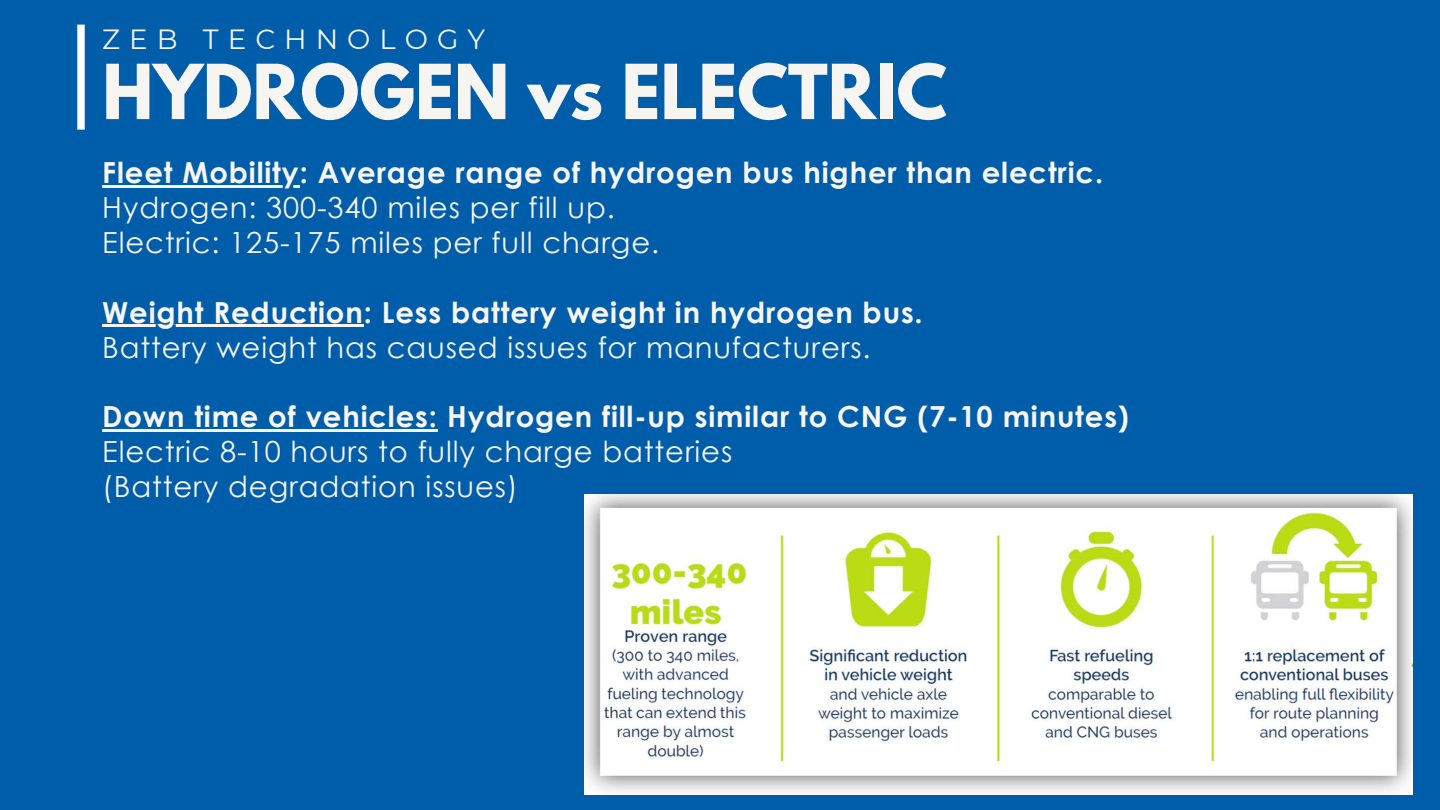
<style>
.page{position:relative;width:1440px;height:810px;background:#005daa}
.page>*{position:absolute;margin:0;border:0;box-sizing:border-box;transform-origin:0 0}
.t1{font:700 67.1px "League Spartan";color:#f6f5f1}
.t2{font:29.1px "Century Gothic";letter-spacing:.03em;color:#f6f5f1}
.t3{font:700 29.1px "Century Gothic";letter-spacing:.03em;color:#f6f5f1}
.t4{font:27.7px "Montserrat";letter-spacing:.325em;color:#f6f5f1}
</style>
<div class="page">
<div style="left:77px;top:25px;width:8px;height:105px;background:#fff"></div>
<hr style="left:102px;top:185px;width:198px;height:2px;background:#f6f5f1">
<hr style="left:102px;top:325px;width:262px;height:2px;background:#f6f5f1">
<hr style="left:102px;top:429px;width:336px;height:3px;background:#f6f5f1">
<img style="left:584px;top:495px;width:829px;height:300px">
<p class="t4" style="left:102px;top:23px;width:384px">ZEB TECHNOLOGY</p>
<p class="t1" style="left:102px;top:59px;width:846px">HYDROGEN vs ELECTRIC</p>
<p class="t3" style="left:102px;top:154px;width:1002px">Fleet Mobility: Average range of hydrogen bus higher than electric.</p>
<p class="t2" style="left:102px;top:189px;width:514px">Hydrogen: 300-340 miles per fill up.</p>
<p class="t2" style="left:102px;top:224px;width:558px">Electric: 125-175 miles per full charge.</p>
<p class="t3" style="left:102px;top:293px;width:822px">Weight Reduction: Less battery weight in hydrogen bus.</p>
<p class="t2" style="left:102px;top:328px;width:770px">Battery weight has caused issues for manufacturers.</p>
<p class="t3" style="left:102px;top:398px;width:1028px">Down time of vehicles: Hydrogen fill-up similar to CNG (7-10 minutes)</p>
<p class="t2" style="left:102px;top:433px;width:632px">Electric 8-10 hours to fully charge batteries</p>
<p class="t2" style="left:102px;top:468px;width:417px">(Battery degradation issues)</p>
</div>
